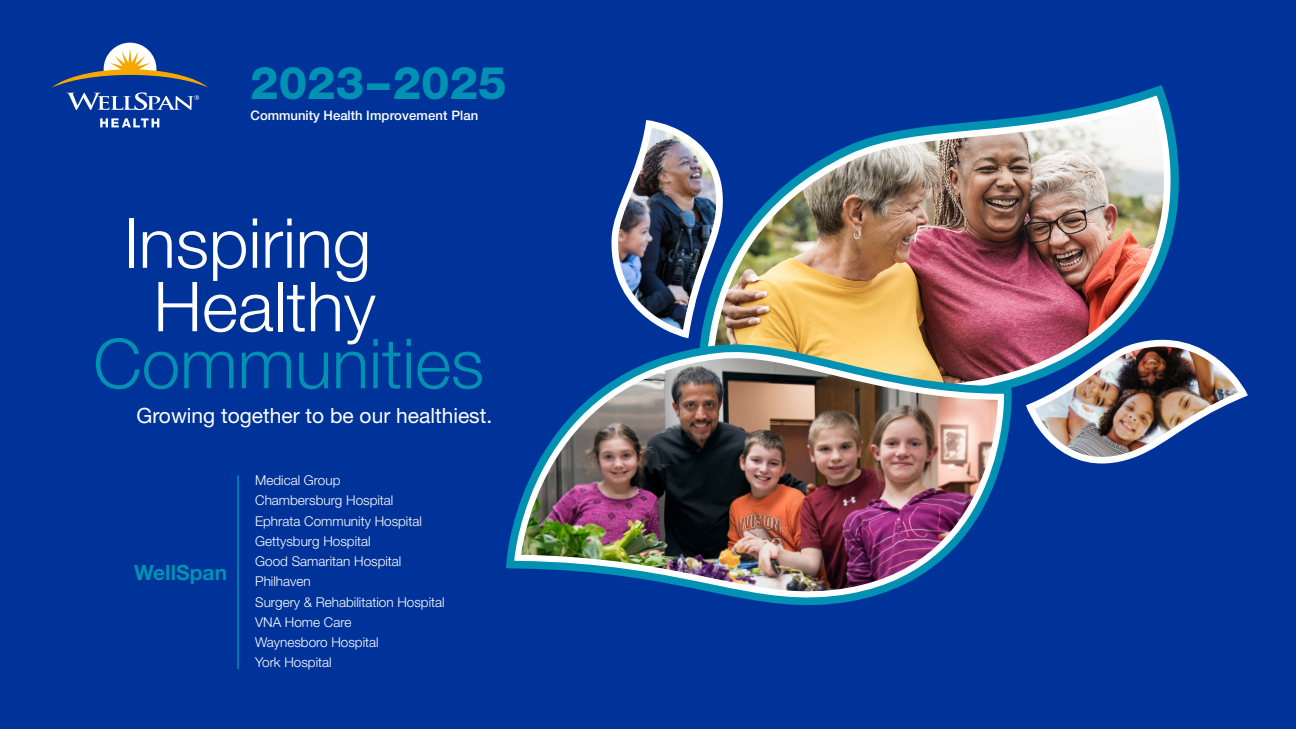
<style>
.page{position:relative;width:1296px;height:729px;background:#039}
.page>*{position:absolute;margin:0;border:0;box-sizing:border-box;transform-origin:0 0}
.t1{font:300 69px "Helvetica Neue LT Std";color:#fff}
.t2{font:300 69px "Helvetica Neue LT Std";color:#0091b3}
.t3{font:800 45.15px "Helvetica Neue LT Std";color:#0091b3}
.t4{font:21px "Helvetica Neue LT Std";color:#fff}
.t5{font:700 21px "Helvetica Neue LT Std";color:#0091b3}
.t6{font:300 13.5px "Helvetica Neue LT Std";color:#fff}
.t7{font:500 13.05px "Helvetica Neue LT Std";color:#fff}
</style>
<div class="page">
<svg style="left:100px;top:118px;width:59px;height:9px"></svg>
<svg style="left:52px;top:43px;width:156px;height:67px"></svg>
<hr style="left:237px;top:475px;width:2px;height:194px;background:#0091b3">
<img style="left:727px;top:100px;width:452px;height:285px">
<img style="left:611px;top:124px;width:116px;height:201px">
<img style="left:1024px;top:326px;width:224px;height:138px">
<svg style="left:506px;top:325px;width:516px;height:244px"></svg>
<img style="left:511px;top:341px;width:496px;height:265px">
<p class="t3" style="left:250px;top:56px;width:258px">2023–2025</p>
<p class="t7" style="left:251px;top:108px;width:229px">Community Health Improvement Plan</p>
<p class="t1" style="left:123px;top:201px;width:249px">Inspiring</p>
<p class="t1" style="left:153px;top:265px;width:224px">Healthy</p>
<p class="t2" style="left:93px;top:322px;width:392px">Communities</p>
<p class="t4" style="left:136px;top:403px;width:357px">Growing together to be our healthiest.</p>
<p class="t5" style="left:134px;top:559px;width:94px">WellSpan</p>
<p class="t6" style="left:255px;top:472px;width:87px">Medical Group</p>
<p class="t6" style="left:255px;top:492px;width:140px">Chambersburg Hospital</p>
<p class="t6" style="left:255px;top:513px;width:168px">Ephrata Community Hospital</p>
<p class="t6" style="left:255px;top:533px;width:117px">Gettysburg Hospital</p>
<p class="t6" style="left:255px;top:553px;width:148px">Good Samaritan Hospital</p>
<p class="t6" style="left:255px;top:573px;width:57px">Philhaven</p>
<p class="t6" style="left:255px;top:594px;width:191px">Surgery &amp; Rehabilitation Hospital</p>
<p class="t6" style="left:255px;top:614px;width:98px">VNA Home Care</p>
<p class="t6" style="left:255px;top:634px;width:125px">Waynesboro Hospital</p>
<p class="t6" style="left:255px;top:654px;width:78px">York Hospital</p>
</div>
